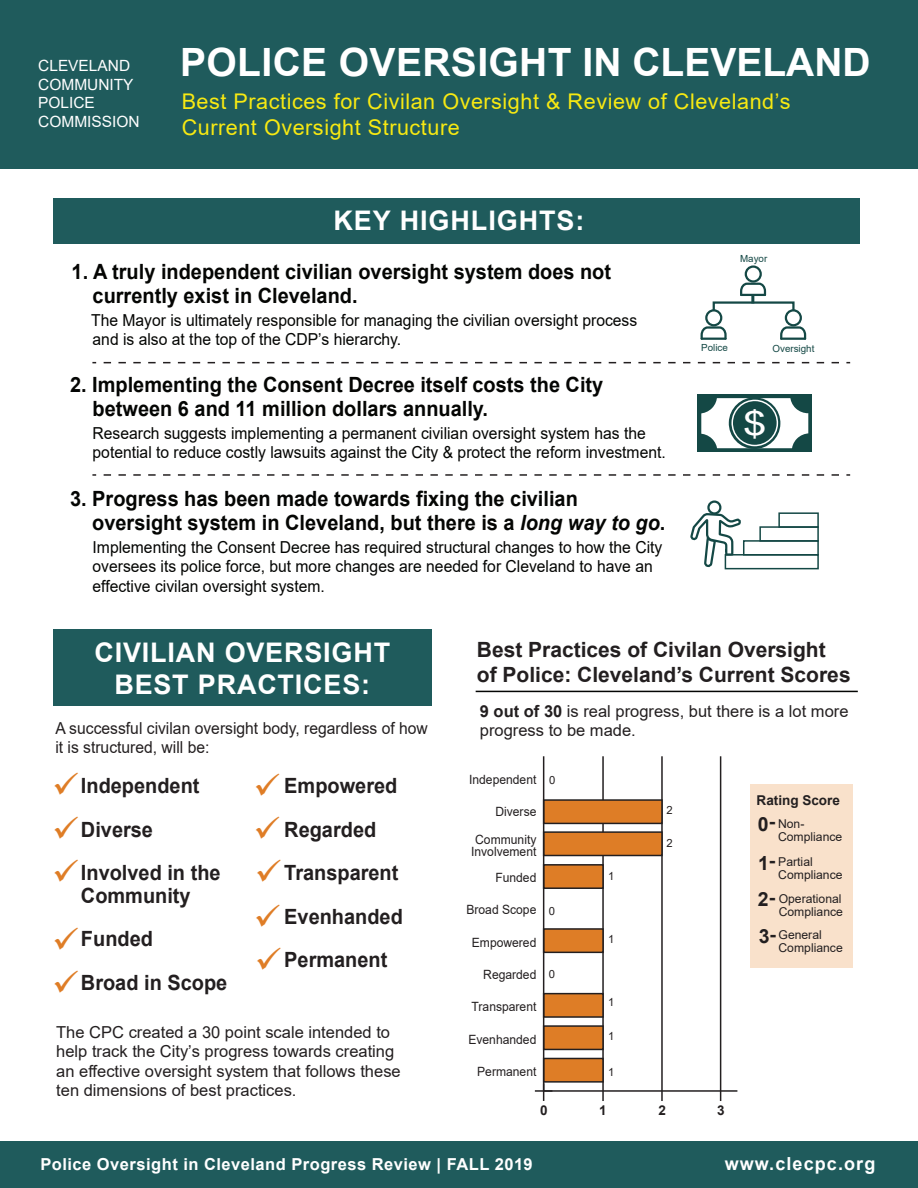
<style>
.page{position:relative;width:918px;height:1188px;background:#fff}
.page>*{position:absolute;margin:0;border:0;box-sizing:border-box;transform-origin:0 0}
.t1{font:700 39px "Arial";letter-spacing:.01em;color:#fff}
.t2{font:34.5px/43.5px "Wingdings";color:#df7d26;text-align:justify}
.t3{font:33.9px "Arial";color:#fff;scale:1.25 1}
.t4{font:700 27px/31.5px "Arial";letter-spacing:.03em;color:#fff;text-align:center}
.t5{font:21.6px/26px "Arial";letter-spacing:.025em;color:#f7e912}
.t6{font:700 21px/24px "Arial";color:#040503;scale:.95 1}
.t7{font:700 21px/43.5px "Arial";color:#231f20;scale:.95 1}
.t8{font:700 21px/25.2px "Arial";color:#231f20}
.t9{font:700 19.5px/37px "Arial";color:#231f20}
.t10{font:700 18px "Arial";letter-spacing:.06em;color:#fff}
.t11{font:16.5px/19.5px "Arial";color:#040503;scale:.95 1}
.t12{font:16.5px/19.5px "Arial";color:#231f20}
.t13{font:16.5px/19.5px "Arial";color:#231f20;scale:.95 1}
.t14{font:700 16.5px "Arial";letter-spacing:.03em;color:#fff}
.t15{font:15.45px/18.6px "Arial";color:#fff}
.t16{font:700 13.5px "Arial";color:#231f20}
.t17{font:12.75px/27.2px "Arial";color:#231f20;text-align:right;scale:.95 1}
.t18{font:12.15px/13.5px "Arial";color:#231f20}
.t19{font:11.25px "Arial";color:#231f20}
.t20{font:9.75px "Arial";color:#144845}
.s1{font-style:italic}
.s2{font-weight:700}
</style>
<div class="page">
<div style="left:0;top:0;width:918px;height:169px;background:#1f5b5c"></div>
<div style="left:0;top:1142px;width:918px;height:46px;background:#1f5b5c"></div>
<div style="left:751px;top:785px;width:102px;height:183px;background:#f9e1cb"></div>
<div style="left:53px;top:629px;width:378px;height:77px;background:#1f5b5c"></div>
<div style="left:725px;top:554px;width:94px;height:15px;border:2px solid #144845"></div>
<div style="left:743px;top:540px;width:76px;height:16px;border:2px solid #144845"></div>
<div style="left:759px;top:526px;width:60px;height:16px;border:2px solid #144845"></div>
<div style="left:778px;top:512px;width:41px;height:16px;border:2px solid #144845"></div>
<div style="left:707px;top:500px;width:14px;height:15px;border:4px solid #144845;border-radius:50%"></div>
<svg style="left:690px;top:509px;width:54px;height:60px"></svg>
<div style="left:710px;top:503px;width:9px;height:9px;background:#fff;border-radius:50%"></div>
<div style="left:53px;top:198px;width:806px;height:45px;background:#1f5b5c"></div>
<svg style="left:92px;top:474px;width:747px;height:2px"></svg>
<svg style="left:92px;top:362px;width:747px;height:1px"></svg>
<hr style="left:602px;top:756px;width:2px;height:345px;background:#231f20">
<hr style="left:661px;top:756px;width:2px;height:345px;background:#231f20">
<hr style="left:720px;top:756px;width:1px;height:345px;background:#231f20">
<svg style="left:542px;top:756px;width:196px;height:336px"></svg>
<svg style="left:535px;top:1083px;width:17px;height:18px"></svg>
<hr style="left:476px;top:691px;width:382px;height:1px;background:#040503">
<div style="left:713px;top:301px;width:82px;height:10px;border:2px solid #144845"></div>
<svg style="left:739px;top:281px;width:28px;height:22px"></svg>
<div style="left:745px;top:265px;width:17px;height:18px;border:2px solid #144845;border-radius:50%"></div>
<svg style="left:780px;top:325px;width:27px;height:15px"></svg>
<div style="left:785px;top:309px;width:17px;height:17px;border:2px solid #144845;border-radius:50%"></div>
<svg style="left:700px;top:325px;width:27px;height:15px"></svg>
<div style="left:705px;top:309px;width:17px;height:17px;border:2px solid #144845;border-radius:50%"></div>
<svg style="left:730px;top:398px;width:49px;height:50px"></svg>
<div style="left:728px;top:397px;width:53px;height:52px;border:3px solid #144845;border-radius:50%"></div>
<div style="left:732px;top:400px;width:46px;height:46px;background:#144845;border-radius:50%"></div>
<div style="left:731px;top:399px;width:47px;height:48px;border:2px solid #fff;border-radius:50%"></div>
<svg style="left:702px;top:433px;width:15px;height:15px"></svg>
<svg style="left:790px;top:399px;width:18px;height:15px"></svg>
<svg style="left:792px;top:433px;width:16px;height:15px"></svg>
<svg style="left:702px;top:399px;width:15px;height:15px"></svg>
<div style="left:697px;top:394px;width:116px;height:59px;border:4px solid #144845"></div>
<p class="t15" style="left:38px;top:56px;width:93px">CLEVELAND</p>
<p class="t15" style="left:38px;top:75px;width:103px">COMMUNITY<br>POLICE<br>COMMISSION</p>
<h1 class="t1" style="left:180px;top:35px;width:692px">POLICE OVERSIGHT IN CLEVELAND</h1>
<h3 class="t5" style="left:182px;top:88px;width:610px">Best Practices for Civilan Oversight &amp; Review of Cleveland’s<br>Current Oversight Structure</h3>
<h3 class="t4" style="left:334px;top:205px;width:252px">KEY HIGHLIGHTS:</h3>
<p class="t6" style="left:93px;top:260px;width:547px;text-indent:-21px">1. A truly independent civilian oversight system does not currently exist in Cleveland.</p>
<p class="t11" style="left:91px;top:310px;width:576px">The Mayor is ultimately responsible for managing the civilian oversight process and is also at the top of the CDP’s hierarchy.</p>
<p class="t6" style="left:93px;top:373px;width:539px;text-indent:-23px">2. Implementing the Consent Decree itself costs the City between 6 and 11 million dollars annually.</p>
<p class="t11" style="left:93px;top:423px;width:605px">Research suggests implementing a permanent civilian oversight system has the potential to reduce costly lawsuits against the City &amp; protect the reform investment.</p>
<p class="t6" style="left:92px;top:487px;width:605px;text-indent:-22px">3. Progress has been made towards fixing the civilian oversight system in Cleveland, but there is a <span class="s1">long way to go</span>.</p>
<p class="t11" style="left:93px;top:537px;width:601px">Implementing the Consent Decree has required structural changes to how the City oversees its police force, but more changes are needed for Cleveland to have an effective civilan oversight system.</p>
<p class="t20" style="left:740px;top:251px;width:29px">Mayor</p>
<p class="t20" style="left:701px;top:341px;width:28px">Police</p>
<p class="t20" style="left:773px;top:341px;width:43px">Oversight</p>
<h3 class="t3" style="left:743px;top:399px;width:20px">$</h3>
<h3 class="t4" style="left:94px;top:637px;width:297px">CIVILIAN OVERSIGHT<br>BEST PRACTICES:</h3>
<p class="t13" style="left:55px;top:718px;width:394px">A successful civilan oversight body, regardless of how it is structured, will be:</p>
<h2 class="t2" style="left:52px;top:766px;width:29px">✓ ✓ ✓</h2>
<h2 class="t2" style="left:254px;top:767px;width:30px">✓ ✓ ✓ ✓ ✓</h2>
<p class="t7" style="left:284px;top:764px;width:126px">Empowered<br>Regarded<br>Transparent<br>Evenhanded<br>Permanent</p>
<p class="t7" style="left:81px;top:764px;width:149px">Independent<br>Diverse<br>Involved in the</p>
<p class="t7" style="left:81px;top:874px;width:156px">Community<br>Funded<br>Broad in Scope</p>
<p class="t12" style="left:56px;top:1022px;width:346px">The CPC created a 30 point scale intended to help track the City’s progress towards creating an effective oversight system that follows these ten dimensions of best practices.</p>
<p class="t8" style="left:477px;top:637px;width:375px">Best Practices of Civilan Oversight of Police: Cleveland’s Current Scores</p>
<p class="t12" style="left:480px;top:701px;width:370px"><span class="s2">9 out of 30</span> is real progress, but there is a lot more progress to be made.</p>
<p class="t17" style="left:469px;top:766px;width:72px">Independent</p>
<p class="t17" style="left:475px;top:798px;width:66px">Diverse<br>Community</p>
<p class="t17" style="left:471px;top:838px;width:70px;line-height:26px">Involvement<br>Funded</p>
<p class="t17" style="left:466px;top:896px;width:75px">Broad Scope</p>
<p class="t17" style="left:472px;top:928px;width:70px">Empowered</p>
<p class="t17" style="left:483px;top:961px;width:57px">Regarded</p>
<p class="t17" style="left:472px;top:993px;width:70px">Transparent</p>
<p class="t17" style="left:468px;top:1026px;width:73px">Evenhanded</p>
<p class="t17" style="left:477px;top:1058px;width:64px">Permanent</p>
<p class="t19" style="left:549px;top:773px;width:8px">0</p>
<p class="t19" style="left:549px;top:903px;width:8px">0</p>
<p class="t19" style="left:549px;top:966px;width:8px">0</p>
<p class="t19" style="left:608px;top:869px;width:8px">1</p>
<p class="t19" style="left:608px;top:932px;width:8px">1</p>
<p class="t19" style="left:608px;top:995px;width:8px">1</p>
<p class="t19" style="left:608px;top:1028px;width:8px">1</p>
<p class="t19" style="left:608px;top:1064px;width:8px">1</p>
<p class="t19" style="left:666px;top:802px;width:8px">2</p>
<p class="t19" style="left:666px;top:835px;width:8px">2</p>
<p class="t16" style="left:540px;top:1101px;width:9px">0</p>
<p class="t16" style="left:599px;top:1101px;width:9px">1</p>
<p class="t16" style="left:659px;top:1101px;width:9px">2</p>
<p class="t16" style="left:717px;top:1101px;width:9px">3</p>
<p class="t16" style="left:757px;top:790px;width:85px">Rating Score</p>
<p class="t9" style="left:758px;top:804px;width:19px">0-</p>
<p class="t18" style="left:778px;top:817px;width:66px">Non-<br>Compliance</p>
<p class="t18" style="left:778px;top:855px;width:66px">Partial<br>Compliance</p>
<p class="t9" style="left:758px;top:843px;width:19px">1-</p>
<p class="t9" style="left:758px;top:880px;width:20px">2-<br>3-</p>
<p class="t18" style="left:779px;top:892px;width:66px">Operational<br>Compliance</p>
<p class="t18" style="left:779px;top:927px;width:66px">General<br>Compliance</p>
<p class="t14" style="left:40px;top:1153px;width:494px">Police Oversight in Cleveland Progress Review | FALL 2019</p>
<p class="t10" style="left:725px;top:1151px;width:152px">www.clecpc.org</p>
</div>
